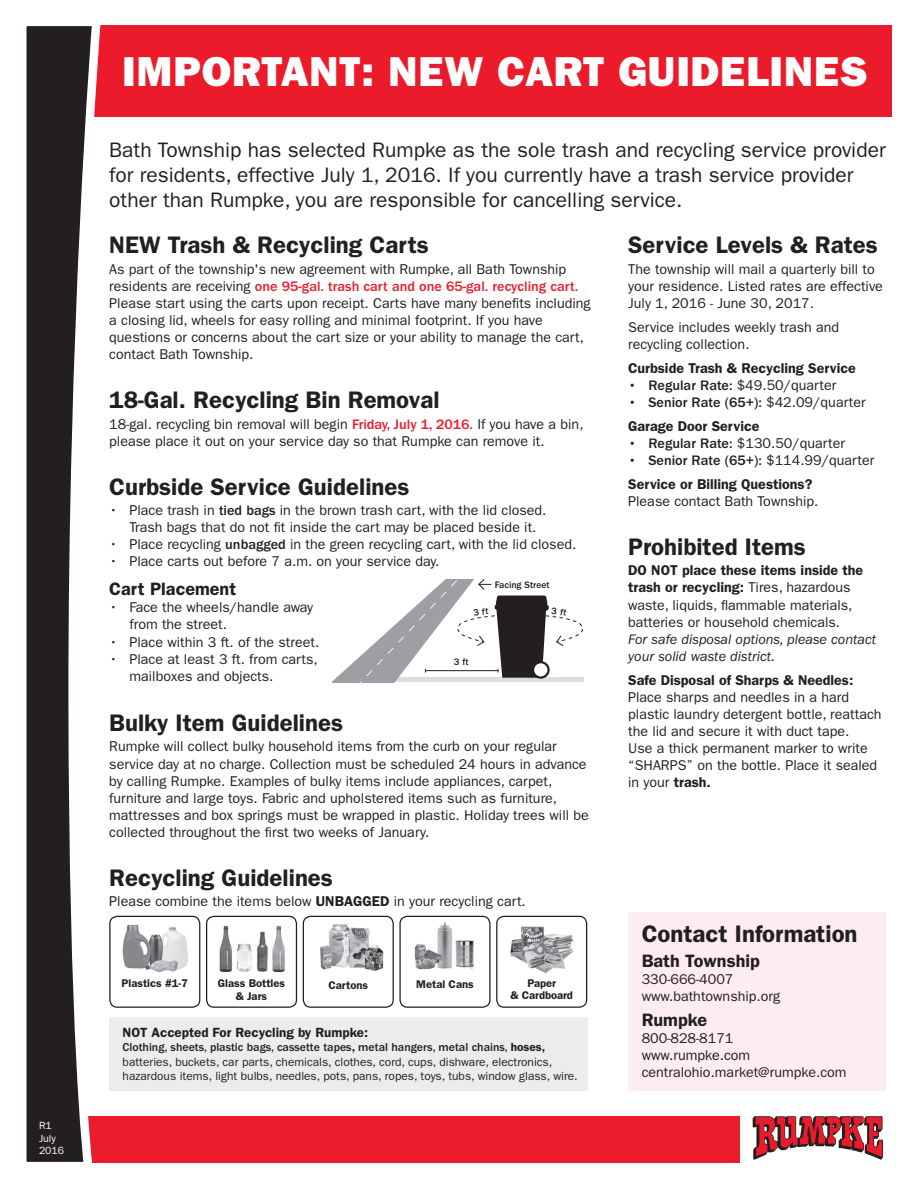
<style>
.page{position:relative;width:918px;height:1188px;background:#fff}
.page>*{position:absolute;margin:0;border:0;box-sizing:border-box;transform-origin:0 0}
.t1{font:42px "ITC Franklin Gothic Std Hvy";letter-spacing:.02em;color:#fff}
.t2{font:600 24px "ITC Franklin Gothic Std";color:#231f20}
.t3{font:21px/25.2px "ITC Franklin Gothic Std";color:#231f20}
.t4{font:600 18px "ITC Franklin Gothic Std";color:#231f20}
.t5{font:14.25px/17.1px "ITC Franklin Gothic Std";color:#231f20}
.t6{font:600 14.25px/23.9px "ITC Franklin Gothic Std";color:#231f20}
.t7{font:italic 14.25px/17.1px "ITC Franklin Gothic Std";color:#231f20}
.t8{font:500 14.25px/23.9px "ITC Franklin Gothic Std";color:#231f20}
.t9{font:600 13.35px "ITC Franklin Gothic Std";color:#231f20}
.t10{font:11.85px/14.2px "ITC Franklin Gothic Std";color:#231f20}
.t11{font:600 11.25px/12.3px "ITC Franklin Gothic Std";color:#231f20;text-align:center}
.t12{font:10.5px/12.6px "ITC Franklin Gothic Std";color:#fff}
.t13{font:500 9.75px "ITC Franklin Gothic Std";color:#231f20}
.s1{font-weight:500;color:#eb1c2b}
.s2{font-weight:500}
.s3{font-weight:400}
.s4{font-weight:600}
</style>
<div class="page">
<div style="left:28px;top:26px;width:864px;height:91px;background:#ec1b2b"></div>
<div style="left:24px;top:1116px;width:715px;height:46px;background:#eb1c2b"></div>
<svg style="left:24px;top:25px;width:82px;height:1138px"></svg>
<svg style="left:753px;top:1116px;width:130px;height:44px"></svg>
<div style="left:109px;top:916px;width:91px;height:92px;border:1px solid #231f20;border-radius:7px"></div>
<img style="left:122px;top:924px;width:66px;height:49px">
<div style="left:206px;top:916px;width:91px;height:92px;border:1px solid #231f20;border-radius:7px"></div>
<img style="left:219px;top:926px;width:66px;height:46px">
<div style="left:303px;top:916px;width:91px;height:92px;border:1px solid #231f20;border-radius:7px"></div>
<img style="left:320px;top:924px;width:64px;height:47px">
<div style="left:399px;top:916px;width:92px;height:92px;border:1px solid #231f20;border-radius:7px"></div>
<img style="left:414px;top:922px;width:60px;height:48px">
<div style="left:496px;top:916px;width:91px;height:92px;border:1px solid #231f20;border-radius:7px"></div>
<img style="left:510px;top:926px;width:64px;height:48px">
<div style="left:109px;top:1017px;width:478px;height:74px;background:#ececee"></div>
<div style="left:628px;top:912px;width:258px;height:179px;background:#fdecf0"></div>
<svg style="left:332px;top:580px;width:252px;height:102px"></svg>
<p class="t12" style="left:39px;top:1119px;width:27px">R1<br>July<br>2016</p>
<h1 class="t1" style="left:122px;top:47px;width:747px">IMPORTANT: NEW CART GUIDELINES</h1>
<h3 class="t3" style="left:109px;top:137px;width:778px">Bath Township has selected Rumpke as the sole trash and recycling service provider for residents, effective July 1, 2016. If you currently have a trash service provider other than Rumpke, you are responsible for cancelling service.</h3>
<h2 class="t2" style="left:109px;top:231px;width:321px">NEW Trash &amp; Recycling Carts</h2>
<p class="t5" style="left:109px;top:261px;width:483px">As part of the township's new agreement with Rumpke, all Bath Township residents are receiving <span class="s1">one 95-gal. trash cart and one 65-gal. recycling cart.<br></span>Please start using the carts upon receipt. Carts have many benefits including a closing lid, wheels for easy rolling and minimal footprint. If you have questions or concerns about the cart size or your ability to manage the cart, contact Bath Township.</p>
<h2 class="t2" style="left:109px;top:386px;width:332px">18-Gal. Recycling Bin Removal</h2>
<p class="t5" style="left:109px;top:415px;width:476px">18-gal. recycling bin removal will begin <span class="s1">Friday, July 1, 2016.</span> If you have a bin, please place it out on your service day so that Rumpke can remove it.</p>
<h2 class="t2" style="left:109px;top:472px;width:302px">Curbside Service Guidelines</h2>
<p class="t5" style="left:130px;top:502px;width:419px;text-indent:-20px">• Place trash in <span class="s2">tied bags</span> in the brown trash cart, with the lid closed.<br>Trash bags that do not fit inside the cart may be placed beside it.</p>
<p class="t5" style="left:109px;top:536px;width:469px">• Place recycling <span class="s2">unbagged</span> in the green recycling cart, with the lid closed.</p>
<p class="t5" style="left:109px;top:553px;width:332px">• Place carts out before 7 a.m. on your service day.</p>
<h2 class="t2" style="left:628px;top:231px;width:251px">Service Levels &amp; Rates</h2>
<p class="t5" style="left:628px;top:261px;width:256px">The township will mail a quarterly bill to your residence. Listed rates are effective<br>July 1, 2016 - June 30, 2017.</p>
<p class="t5" style="left:628px;top:319px;width:213px">Service includes weekly trash and recycling collection.</p>
<p class="t6" style="left:628px;top:356px;width:229px">Curbside Trash &amp; Recycling Service</p>
<p class="t5" style="left:628px;top:377px;width:210px"><span class="s2">• Regular Rate:</span> $49.50/quarter</p>
<p class="t8" style="left:628px;top:391px;width:239px">• Senior Rate (65+): <span class="s3">$42.09/quarter<br></span><span class="s4">Garage Door Service</span></p>
<p class="t5" style="left:628px;top:435px;width:218px"><span class="s2">• Regular Rate:</span> $130.50/quarter</p>
<p class="t6" style="left:628px;top:448px;width:248px"><span class="s2">• Senior Rate (65+):</span> <span class="s3">$114.99/quarter<br></span>Service or Billing Questions?</p>
<p class="t5" style="left:628px;top:493px;width:192px">Please contact Bath Township.</p>
<h2 class="t2" style="left:628px;top:533px;width:179px">Prohibited Items</h2>
<p class="t5" style="left:628px;top:562px;width:237px"><span class="s4">DO NOT place these items inside the trash or recycling:</span> Tires, hazardous waste, liquids, flammable materials, batteries or household chemicals.</p>
<p class="t7" style="left:628px;top:631px;width:250px">For safe disposal options, please contact your solid waste district.</p>
<p class="t6" style="left:628px;top:668px;width:227px">Safe Disposal of Sharps &amp; Needles:</p>
<p class="t5" style="left:628px;top:689px;width:255px">Place sharps and needles in a hard plastic laundry detergent bottle, reattach the lid and secure it with duct tape.<br>Use a thick permanent marker to write “SHARPS” on the bottle. Place it sealed in your <span class="s4">trash.</span></p>
<p class="t13" style="left:495px;top:579px;width:56px">Facing Street</p>
<p class="t4" style="left:109px;top:578px;width:128px">Cart Placement</p>
<p class="t5" style="left:130px;top:599px;width:185px;text-indent:-20px">• Face the wheels/handle away from the street.</p>
<p class="t5" style="left:109px;top:633px;width:212px">• Place within 3 ft. of the street.</p>
<p class="t5" style="left:130px;top:650px;width:190px;text-indent:-20px">• Place at least 3 ft. from carts, mailboxes and objects.</p>
<h2 class="t2" style="left:109px;top:709px;width:235px">Bulky Item Guidelines</h2>
<p class="t5" style="left:109px;top:738px;width:481px">Rumpke will collect bulky household items from the curb on your regular service day at no charge. Collection must be scheduled 24 hours in advance by calling Rumpke. Examples of bulky items include appliances, carpet, furniture and large toys. Fabric and upholstered items such as furniture, mattresses and box springs must be wrapped in plastic. Holiday trees will be collected throughout the first two weeks of January.</p>
<h2 class="t2" style="left:109px;top:864px;width:225px">Recycling Guidelines</h2>
<p class="t5" style="left:109px;top:893px;width:418px">Please combine the items below <span class="s4">UNBAGGED</span> in your recycling cart.</p>
<p class="t13" style="left:454px;top:657px;width:16px">3 ft</p>
<p class="t11" style="left:122px;top:977px;width:68px">Plastics #1-7</p>
<p class="t11" style="left:218px;top:977px;width:69px">Glass Bottles &amp; Jars</p>
<p class="t11" style="left:328px;top:979px;width:41px">Cartons</p>
<p class="t11" style="left:416px;top:978px;width:59px">Metal Cans</p>
<p class="t11" style="left:510px;top:977px;width:64px">Paper<br>&amp; Cardboard</p>
<p class="t9" style="left:123px;top:1025px;width:247px">NOT Accepted For Recycling by Rumpke:</p>
<p class="t10" style="left:123px;top:1040px;width:457px"><span class="s2">Clothing, sheets, plastic bags, cassette tapes</span><span class="s4">,</span> <span class="s2">metal hangers, metal chains,</span> <span class="s4">hoses, </span>batteries, buckets, car parts, chemicals, clothes, cord, cups, dishware, electronics, hazardous items, light bulbs, needles, pots, pans, ropes, toys, tubs, window glass, wire.</p>
<h2 class="t2" style="left:642px;top:920px;width:217px">Contact Information</h2>
<p class="t4" style="left:642px;top:950px;width:120px">Bath Township</p>
<p class="t5" style="left:642px;top:971px;width:140px">330-666-4007 www.bathtownship.org</p>
<p class="t4" style="left:642px;top:1009px;width:67px">Rumpke</p>
<p class="t5" style="left:642px;top:1030px;width:206px">800-828-8171<br>www.rumpke.com centralohio.market@rumpke.com</p>
</div>
